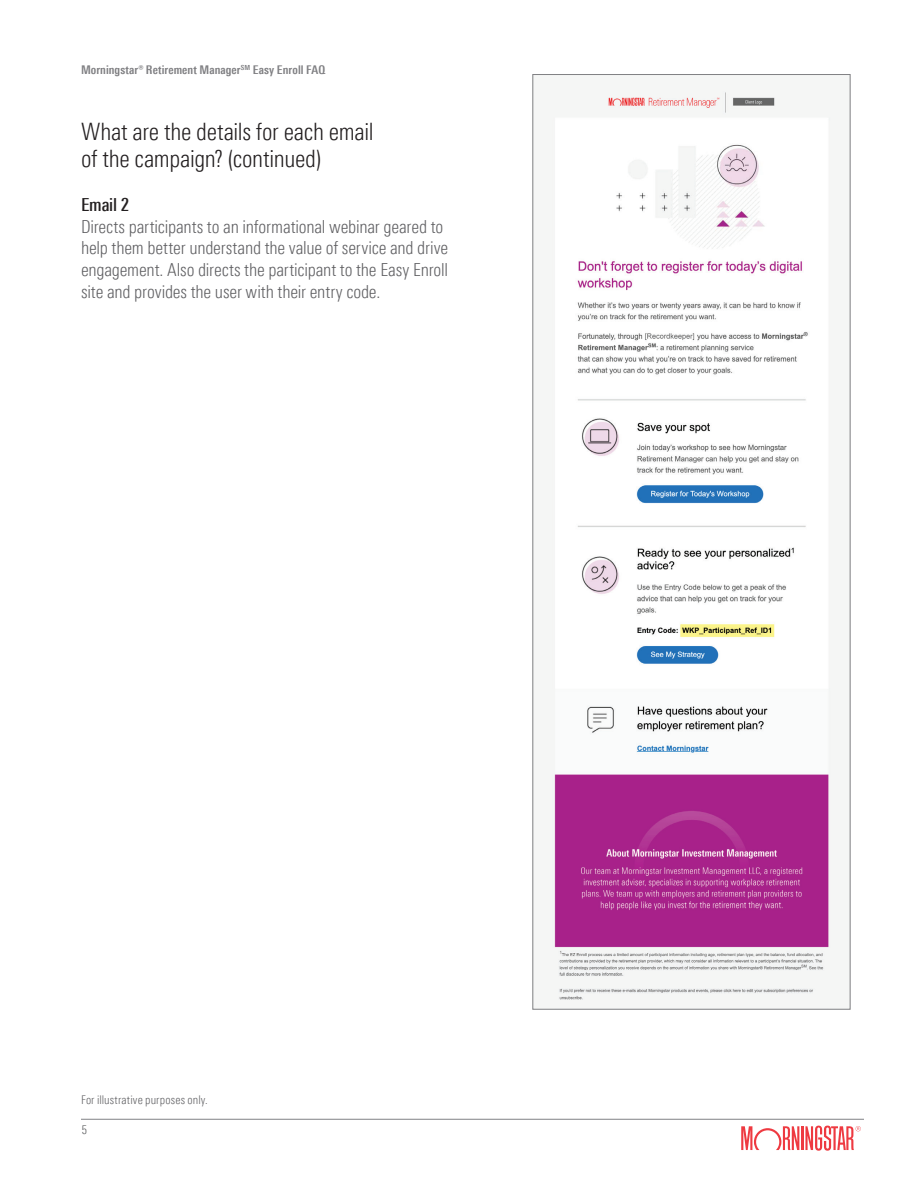
<style>
.page{position:relative;width:918px;height:1188px;background:#fff}
.page>*{position:absolute;margin:0;border:0;box-sizing:border-box;transform-origin:0 0}
.t1{font:300 condensed 24px/27.8px "Univers Nextfor MORN";letter-spacing:-.015em;color:#231f20}
.t2{font:300 condensed 18px/21.8px "Univers Nextfor MORN";letter-spacing:-.01em;color:#5f5f62}
.t3{font:500 condensed 18px "Univers Nextfor MORN";letter-spacing:-.015em;color:#231f20}
.t4{font:700 condensed 12px "Univers Nextfor MORN";letter-spacing:.005em;color:#808083}
.t5{font:300 condensed 12px "Univers Nextfor MORN";letter-spacing:.01em;color:#5f5f62}
.t6{font:300 condensed 12px "Univers Nextfor MORN";color:#57585a}
</style>
<div class="page">
<hr style="left:81px;top:1119px;width:783px;height:1px;background:#808285">
<hr style="left:801px;top:1126px;width:3px;height:24px;background:#ee3a41">
<svg style="left:741px;top:1126px;width:58px;height:24px"></svg>
<svg style="left:805px;top:1126px;width:56px;height:25px"></svg>
<img style="left:552px;top:91px;width:279px;height:909px">
<p class="t4" style="left:81px;top:63px;width:246px">Morningstar® Retirement Manager<sup>SM</sup> Easy Enroll FAQ</p>
<h1 class="t1" style="left:81px;top:117px;width:294px">What are the details for each email of the campaign? (continued)</h1>
<p class="t3" style="left:81px;top:194px;width:50px">Email 2</p>
<p class="t2" style="left:81px;top:215px;width:369px">Directs participants to an informational webinar geared to help them better understand the value of service and drive engagement. Also directs the participant to the Easy Enroll site and provides the user with their entry code.</p>
<p class="t5" style="left:81px;top:1093px;width:128px">For illustrative purposes only.</p>
<p class="t6" style="left:82px;top:1123px;width:7px">5</p>
</div>
